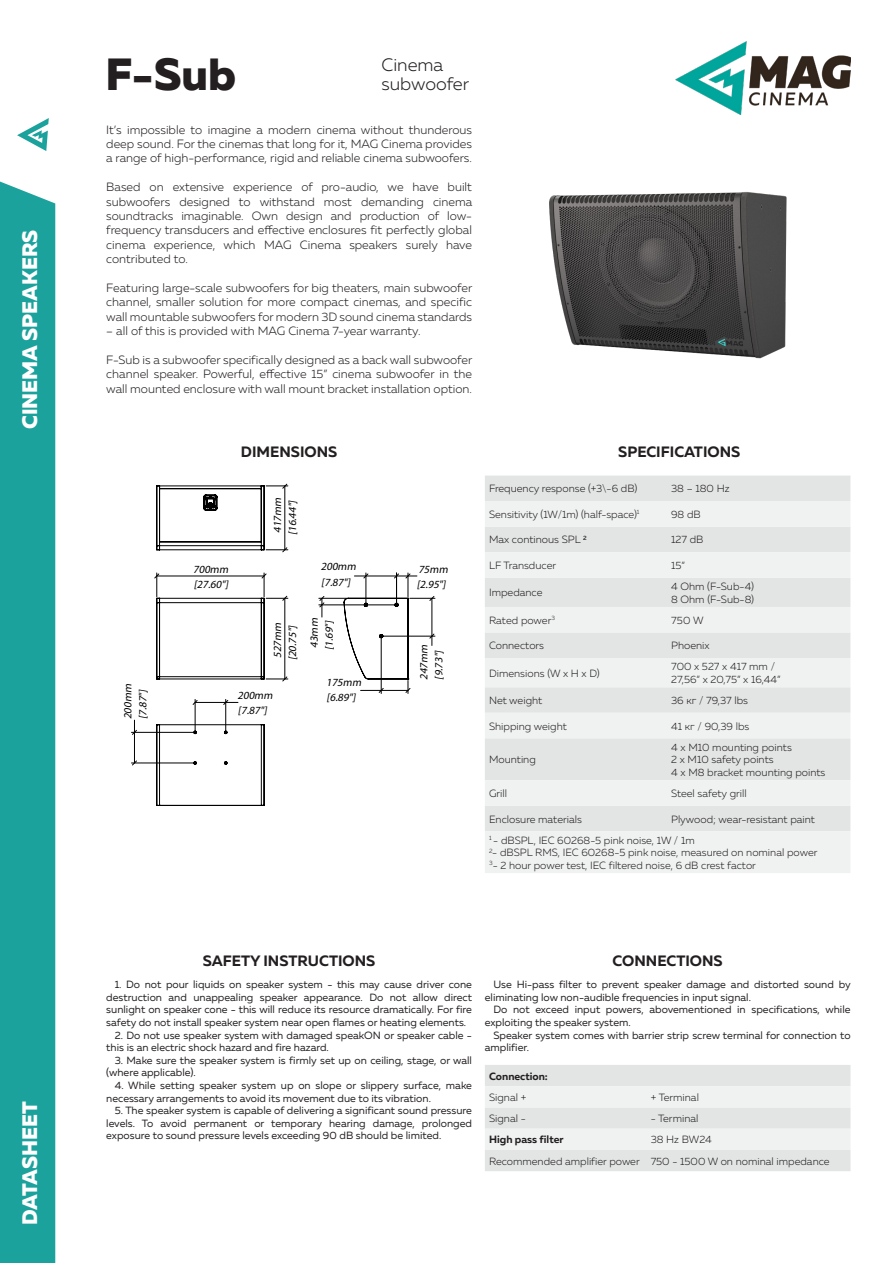
<style>
.page{position:relative;width:893px;height:1263px;background:#fff}
.page>*{position:absolute;margin:0;border:0;box-sizing:border-box;transform-origin:0 0}
.t1{font:800 45px "Muller";color:#231f20}
.t2{font:800 21px "Muller";color:#fff}
.t3{font:300 18px "Muller";color:#231f20}
.t4{font:700 15px "Muller";color:#231f20}
.t5{font:300 12px/14.4px "Muller";color:#231f20;text-align:justify}
.t6{font:italic 10.95px/15px "Myriad Pro";color:#000}
.t7{font:10.5px/12.6px "Muller";color:#231f20}
.table_main{font:300 10.5px/12.6px "Muller";color:#231f20}
.t8{font:700 10.5px "Muller";color:#231f20}
</style>
<div class="page">
<div style="left:0;top:181px;width:55px;height:1082px;background:#1ca29c"></div>
<svg style="left:17px;top:118px;width:32px;height:33px"></svg>
<img style="left:675px;top:41px;width:175px;height:74px">
<img style="left:549px;top:192px;width:238px;height:167px">
<svg style="left:485px;top:1065px;width:365px;height:106px"></svg>
<hr style="left:195px;top:702px;width:31px;height:1px;background:#000">
<hr style="left:225px;top:699px;width:1px;height:32px;background:#000">
<hr style="left:195px;top:699px;width:1px;height:32px;background:#000">
<hr style="left:134px;top:732px;width:1px;height:31px;background:#000">
<hr style="left:131px;top:732px;width:63px;height:1px;background:#000">
<hr style="left:131px;top:763px;width:63px;height:1px;background:#000">
<svg style="left:156px;top:724px;width:109px;height:82px"></svg>
<svg style="left:193px;top:700px;width:5px;height:5px"></svg>
<svg style="left:223px;top:700px;width:15px;height:5px"></svg>
<svg style="left:132px;top:720px;width:5px;height:15px"></svg>
<svg style="left:132px;top:760px;width:5px;height:5px"></svg>
<svg style="left:154px;top:573px;width:134px;height:108px"></svg>
<svg style="left:156px;top:484px;width:132px;height:68px"></svg>
<svg style="left:319px;top:573px;width:116px;height:120px"></svg>
<div style="left:485px;top:476px;width:365px;height:25px;background:#e3e5e5"></div>
<svg style="left:485px;top:501px;width:365px;height:372px;fill:#f0f2f2"></svg>
<h2 class="t2" style="left:16px;top:429px;width:201px;rotate:-90deg">CINEMA SPEAKERS</h2>
<h2 class="t2" style="left:16px;top:1225px;width:125px;rotate:-90deg">DATASHEET</h2>
<p class="t1" style="left:105px;top:46px;width:132px">F-Sub</p>
<p class="t3" style="left:381px;top:53px;width:63px">Cinema</p>
<p class="t3" style="left:381px;top:73px;width:89px">subwoofer</p>
<p class="t5" style="left:106px;top:122px;width:367px">It’s impossible to imagine a modern cinema without thunderous deep sound. For the cinemas that long for it, MAG Cinema provides a range of high-performance, rigid and reliable cinema subwoofers.</p>
<p class="t5" style="left:106px;top:180px;width:367px">Based on extensive experience of pro-audio, we have built subwoofers designed to withstand most demanding cinema soundtracks imaginable. Own design and production of low&shy;frequency transducers and effective enclosures fit perfectly global cinema experience, which MAG Cinema speakers surely have contributed to.</p>
<p class="t5" style="left:106px;top:281px;width:367px">Featuring large-scale subwoofers for big theaters, main subwoofer channel, smaller solution for more compact cinemas, and specific wall mountable subwoofers for modern 3D sound cinema standards</p>
<p class="t5" style="left:106px;top:324px;width:316px">– all of this is provided with MAG Cinema 7-year warranty.</p>
<p class="t5" style="left:106px;top:353px;width:367px">F-Sub is a subwoofer specifically designed as a back wall subwoofer channel speaker. Powerful, effective 15” cinema subwoofer in the wall mounted enclosure with wall mount bracket installation option.</p>
<p class="t6" style="left:120px;top:719px;width:39px;rotate:-90deg">200mm [7.87"]</p>
<p class="t4" style="left:241px;top:442px;width:98px">DIMENSIONS</p>
<p class="t4" style="left:618px;top:442px;width:124px">SPECIFICATIONS</p>
<p class="t6" style="left:193px;top:561px;width:39px">700mm [27.60"]</p>
<p class="t6" style="left:270px;top:535px;width:41px;rotate:-90deg">417mm [16.44"]</p>
<p class="t6" style="left:270px;top:660px;width:41px;rotate:-90deg">527mm [20.75"]</p>
<p class="t6" style="left:237px;top:688px;width:39px">200mm [7.87"]</p>
<p class="t6" style="left:321px;top:559px;width:39px">200mm [7.87"]</p>
<p class="t6" style="left:417px;top:561px;width:35px">75mm [2.95"]</p>
<p class="t6" style="left:306px;top:650px;width:35px;rotate:-90deg">43mm [1.69"]</p>
<p class="t6" style="left:326px;top:675px;width:39px">175mm [6.89"]</p>
<p class="t6" style="left:416px;top:680px;width:39px;rotate:-90deg">247mm [9.73"]</p>
<p class="table_main" style="left:489px;top:482px;width:150px">Frequency response (+3\-6 dB)</p>
<p class="table_main" style="left:671px;top:482px;width:60px">38 – 180 Hz</p>
<p class="table_main" style="left:489px;top:508px;width:152px">Sensitivity (1W/1m) (half-space)<sup>1</sup></p>
<p class="table_main" style="left:671px;top:508px;width:31px">98 dB</p>
<p class="table_main" style="left:489px;top:533px;width:99px">Max continous SPL <sup>2</sup></p>
<p class="table_main" style="left:671px;top:533px;width:34px">127 dB</p>
<p class="table_main" style="left:489px;top:559px;width:69px">LF Transducer</p>
<p class="table_main" style="left:671px;top:559px;width:15px">15”</p>
<p class="table_main" style="left:489px;top:586px;width:55px">Impedance</p>
<p class="table_main" style="left:671px;top:580px;width:84px">4 Ohm (F-Sub-4)</p>
<p class="table_main" style="left:671px;top:593px;width:85px">8 Ohm (F-Sub-8)</p>
<p class="table_main" style="left:489px;top:614px;width:67px">Rated power<sup>3</sup></p>
<p class="table_main" style="left:671px;top:614px;width:34px">750 W</p>
<p class="table_main" style="left:489px;top:639px;width:57px">Connectors</p>
<p class="table_main" style="left:671px;top:639px;width:40px">Phoenix</p>
<p class="table_main" style="left:489px;top:667px;width:112px">Dimensions (W x H x D)</p>
<p class="table_main" style="left:671px;top:660px;width:111px">700 x 527 x 417 mm /<br>27,56” x 20,75” x 16,44”</p>
<p class="table_main" style="left:489px;top:694px;width:55px">Net weight</p>
<p class="table_main" style="left:671px;top:694px;width:78px">36 кг / 79,37 lbs</p>
<p class="table_main" style="left:489px;top:719px;width:79px">Shipping weight</p>
<p class="table_main" style="left:671px;top:719px;width:80px">41 кг / 90,39 lbs</p>
<p class="table_main" style="left:489px;top:753px;width:48px">Mounting</p>
<p class="table_main" style="left:671px;top:741px;width:122px">4 x M10 mounting points</p>
<p class="table_main" style="left:671px;top:753px;width:104px">2 x M10 safety points</p>
<p class="table_main" style="left:671px;top:766px;width:156px">4 x M8 bracket mounting points</p>
<p class="table_main" style="left:489px;top:787px;width:19px">Grill</p>
<p class="table_main" style="left:671px;top:787px;width:77px">Steel safety grill</p>
<p class="table_main" style="left:489px;top:812px;width:94px">Enclosure materials</p>
<p class="table_main" style="left:671px;top:812px;width:145px">Plywood; wear-resistant paint</p>
<p class="table_main" style="left:489px;top:834px;width:207px"><sup>1</sup> - dBSPL, IEC 60268-5 pink noise, 1W / 1m</p>
<p class="table_main" style="left:489px;top:846px;width:330px"><sup>2</sup>- dBSPL RMS, IEC 60268-5 pink noise, measured on nominal power</p>
<p class="table_main" style="left:489px;top:859px;width:268px"><sup>3</sup>- 2 hour power test, IEC filtered noise, 6 dB crest factor</p>
<p class="t4" style="left:203px;top:951px;width:174px">SAFETY INSTRUCTIONS</p>
<p class="t7" style="left:106px;top:978px;width:367px;text-align:justify;text-indent:9px">1. Do not pour liquids on speaker system - this may cause driver cone destruction and unappealing speaker appearance. Do not allow direct sunlight on speaker cone - this will reduce its resource dramatically. For fire safety do not install speaker system near open flames or heating elements.</p>
<p class="t7" style="left:106px;top:1028px;width:367px;text-indent:9px">2. Do not use speaker system with damaged speakON or speaker cable - this is an electric shock hazard and fire hazard.</p>
<p class="t7" style="left:106px;top:1054px;width:367px;text-indent:9px">3. Make sure the speaker system is firmly set up on ceiling, stage, or wall (where applicable).</p>
<p class="t7" style="left:106px;top:1079px;width:367px;text-indent:9px">4. While setting speaker system up on slope or slippery surface, make necessary arrangements to avoid its movement due to its vibration.</p>
<p class="t7" style="left:106px;top:1104px;width:367px;text-align:justify;text-indent:9px">5. The speaker system is capable of delivering a significant sound pressure levels. To avoid permanent or temporary hearing damage, prolonged exposure to sound pressure levels exceeding 90 dB should be limited.</p>
<p class="t4" style="left:613px;top:951px;width:112px">CONNECTIONS</p>
<p class="t7" style="left:485px;top:978px;width:367px;text-indent:9px">Use Hi-pass filter to prevent speaker damage and distorted sound by eliminating low non-audible frequencies in input signal.</p>
<p class="t7" style="left:485px;top:1003px;width:367px;text-indent:9px">Do not exceed input powers, abovementioned in specifications, while exploiting the speaker system.</p>
<p class="t7" style="left:485px;top:1028px;width:367px;text-indent:9px">Speaker system comes with barrier strip screw terminal for connection to amplifier.</p>
<p class="t8" style="left:489px;top:1069px;width:60px">Connection:</p>
<p class="table_main" style="left:489px;top:1091px;width:39px">Signal +</p>
<p class="table_main" style="left:651px;top:1091px;width:50px">+ Terminal</p>
<p class="table_main" style="left:489px;top:1112px;width:38px">Signal -</p>
<p class="table_main" style="left:651px;top:1112px;width:49px">- Terminal</p>
<p class="t8" style="left:489px;top:1133px;width:76px">High pass filter</p>
<p class="table_main" style="left:651px;top:1133px;width:63px">38 Hz BW24</p>
<p class="table_main" style="left:489px;top:1154px;width:152px">Recommended amplifier power</p>
<p class="table_main" style="left:651px;top:1154px;width:180px">750 - 1500 W on nominal impedance</p>
</div>
